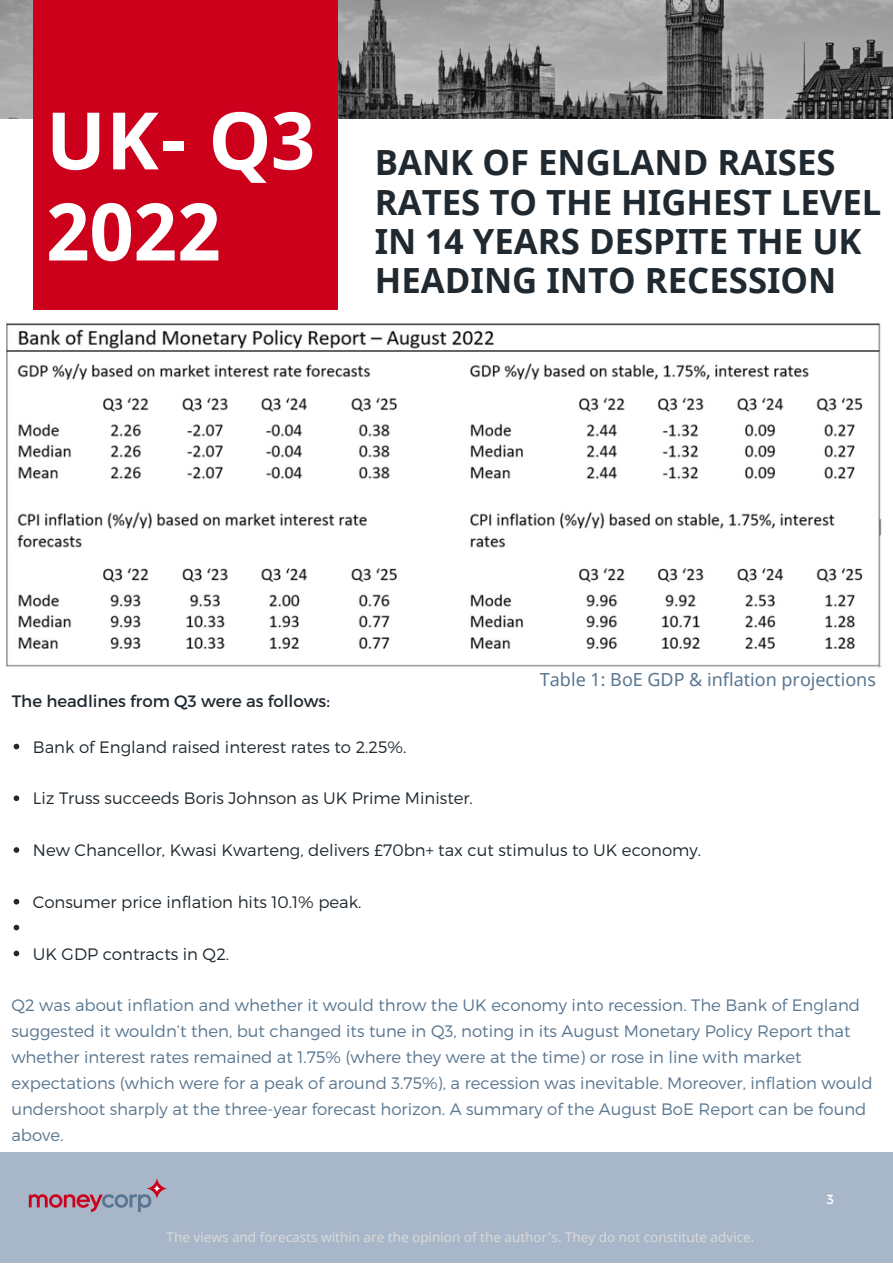
<style>
.page{position:relative;width:893px;height:1264px;background:#fff}
.page>*{position:absolute;margin:0;border:0;box-sizing:border-box;transform-origin:0 0}
.t1{font:700 79.35px/91.1px "Noto Sans";color:#fff}
.t2{font:700 34.65px/39.3px "Noto Sans";color:#202930}
.t3{font:18px "Noto Sans";color:#587690}
.t4{font:300 16.5px/25.8px "Montserrat";color:#587690}
.t5{font:300 16.5px "Montserrat";color:#202930}
.t6{font:16.5px "Montserrat";color:#202930}
.t7{font:13.5px "Noto Sans";color:#d9d9d9}
.t8{font:13.2px "Montserrat";color:#fff}
</style>
<div class="page">
<div style="left:0;top:1152px;width:892px;height:110px;background:#a7b7c9"></div>
<img style="left:0;top:0;width:892px;height:119px">
<div style="left:33px;top:0;width:305px;height:309px;background:#cd001c"></div>
<img style="left:6px;top:322px;width:875px;height:345px">
<svg style="left:14px;top:743px;width:5px;height:6px"></svg>
<svg style="left:14px;top:795px;width:5px;height:6px"></svg>
<svg style="left:14px;top:847px;width:5px;height:5px"></svg>
<svg style="left:14px;top:898px;width:5px;height:6px"></svg>
<svg style="left:14px;top:924px;width:5px;height:6px"></svg>
<svg style="left:14px;top:950px;width:5px;height:6px"></svg>
<img style="left:28px;top:1178px;width:139px;height:34px">
<h1 class="t1" style="left:46px;top:93px;width:271px">UK- Q3<br>2022</h1>
<h2 class="t2" style="left:375px;top:142px;width:508px">BANK OF ENGLAND RAISES<br>RATES TO THE HIGHEST LEVEL<br>IN 14 YEARS DESPITE THE UK<br>HEADING INTO RECESSION</h2>
<p class="t3" style="left:540px;top:666px;width:337px">Table 1: BoE GDP &amp; inflation projections</p>
<p class="t6" style="left:12px;top:690px;width:319px">The headlines from Q3 were as follows:</p>
<p class="t5" style="left:33px;top:736px;width:375px">Bank of England raised interest rates to 2.25%.</p>
<p class="t5" style="left:33px;top:787px;width:441px">Liz Truss succeeds Boris Johnson as UK Prime Minister.</p>
<p class="t5" style="left:33px;top:839px;width:669px">New Chancellor, Kwasi Kwarteng, delivers £70bn+ tax cut stimulus to UK economy.</p>
<p class="t5" style="left:33px;top:891px;width:330px">Consumer price inflation hits 10.1% peak.</p>
<p class="t5" style="left:33px;top:943px;width:198px">UK GDP contracts in Q2.</p>
<p class="t4" style="left:11px;top:991px;width:862px">Q2 was about inflation and whether it would throw the UK economy into recession. The Bank of England suggested it wouldn’t then, but changed its tune in Q3, noting in its August Monetary Policy Report that whether interest rates remained at 1.75% (where they were at the time) or rose in line with market expectations (which were for a peak of around 3.75%), a recession was inevitable. Moreover, inflation would undershoot sharply at the three-year forecast horizon. A summary of the August BoE Report can be found above.</p>
<p class="t7" style="left:167px;top:1227px;width:589px">The views and forecasts within are the opinion of the author’s. They do not constitute advice.</p>
<p class="t8" style="left:826px;top:1190px;width:9px">3</p>
</div>
